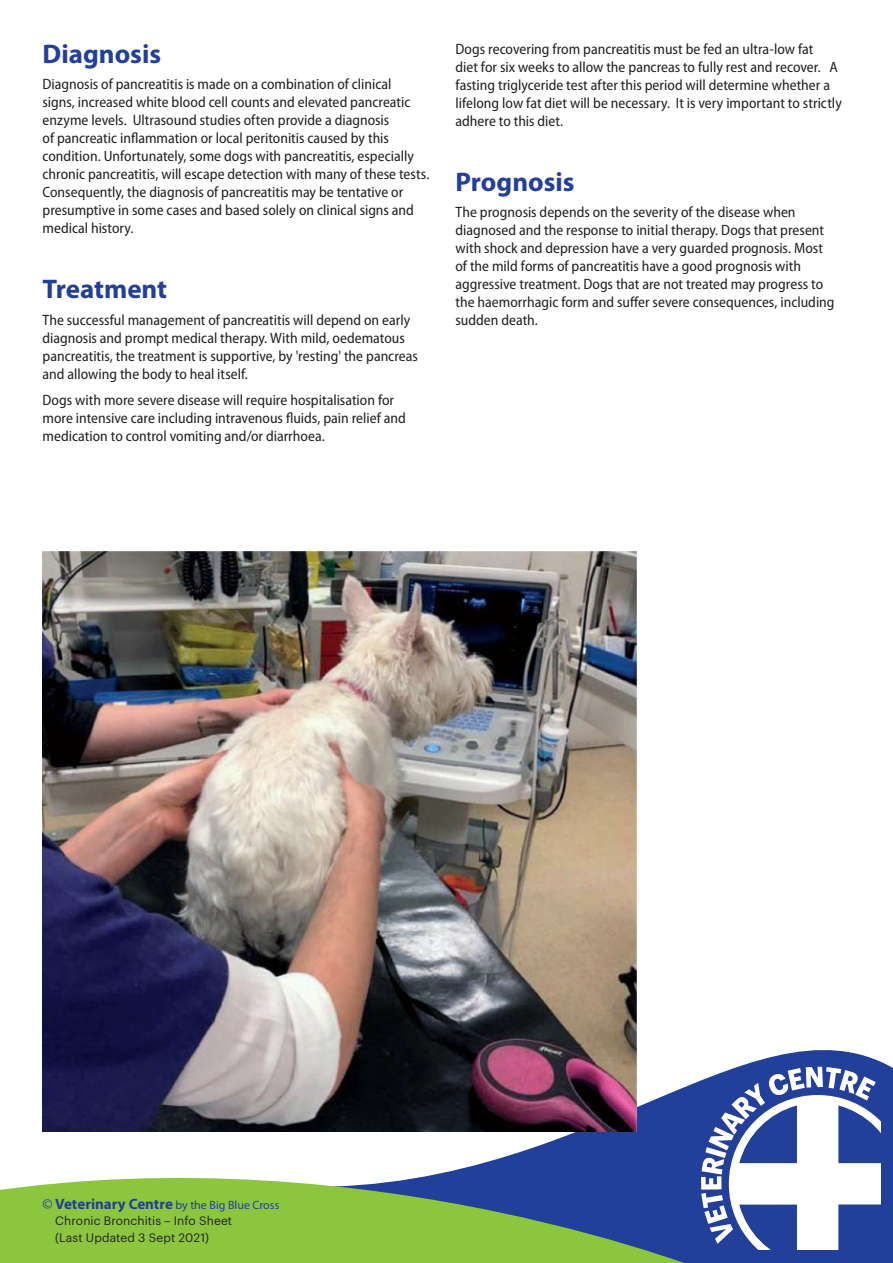
<style>
.page{position:relative;width:893px;height:1263px;background:#fff}
.page>*{position:absolute;margin:0;border:0;box-sizing:border-box;transform-origin:0 0}
.t1{font:700 27px "Myriad Pro";color:#223f99}
.t2{font:semi-condensed 15px/18px "Myriad Pro";color:#231f20}
.t3{font:12px/16.5px "Graphik";letter-spacing:.01em;color:#231f20}
.s1{font-family:"Myriad Pro";font-stretch:semi-condensed;font-size:15px;color:#223f99}
.s2{font-family:"Myriad Pro";font-weight:700;font-size:15px;color:#223f99}
.s3{font-family:"Myriad Pro";color:#223f99}
</style>
<div class="page">
<svg style="left:571px;top:1050px;width:322px;height:213px;fill:#223f99"></svg>
<svg style="left:0;top:1134px;width:719px;height:129px"></svg>
<svg style="left:701px;top:1067px;width:179px;height:183px"></svg>
<img style="left:43px;top:551px;width:594px;height:581px">
<p class="t1" style="left:43px;top:36px;width:120px">Diagnosis</p>
<p class="t2" style="left:43px;top:76px;width:388px">Diagnosis of pancreatitis is made on a combination of clinical<br>signs, increased white blood cell counts and elevated pancreatic enzyme levels. Ultrasound studies often provide a diagnosis<br>of pancreatic inflammation or local peritonitis caused by this condition. Unfortunately, some dogs with pancreatitis, especially chronic pancreatitis, will escape detection with many of these tests.<br>Consequently, the diagnosis of pancreatitis may be tentative or presumptive in some cases and based solely on clinical signs and medical history.</p>
<p class="t1" style="left:43px;top:272px;width:126px">Treatment</p>
<p class="t2" style="left:43px;top:311px;width:377px">The successful management of pancreatitis will depend on early diagnosis and prompt medical therapy. With mild, oedematous pancreatitis, the treatment is supportive, by 'resting' the pancreas and allowing the body to heal itself.</p>
<p class="t2" style="left:43px;top:392px;width:365px">Dogs with more severe disease will require hospitalisation for more intensive care including intravenous fluids, pain relief and medication to control vomiting and/or diarrhoea.</p>
<p class="t2" style="left:455px;top:40px;width:388px">Dogs recovering from pancreatitis must be fed an ultra-low fat<br>diet for six weeks to allow the pancreas to fully rest and recover. A fasting triglyceride test after this period will determine whether a lifelong low fat diet will be necessary. It is very important to strictly adhere to this diet.</p>
<p class="t1" style="left:455px;top:164px;width:121px">Prognosis</p>
<p class="t2" style="left:455px;top:204px;width:381px">The prognosis depends on the severity of the disease when diagnosed and the response to initial therapy. Dogs that present with shock and depression have a very guarded prognosis. Most of the mild forms of pancreatitis have a good prognosis with aggressive treatment. Dogs that are not treated may progress to the haemorrhagic form and suffer severe consequences, including sudden death.</p>
<p class="t3" style="left:55px;top:1195px;width:226px;text-indent:-13px"><span class="s1">©</span> <span class="s2">Veterinary Centre</span> <span class="s3">by the Big Blue Cross<br></span>Chronic Bronchitis – Info Sheet<br>(Last Updated 3 Sept 2021)</p>
</div>
